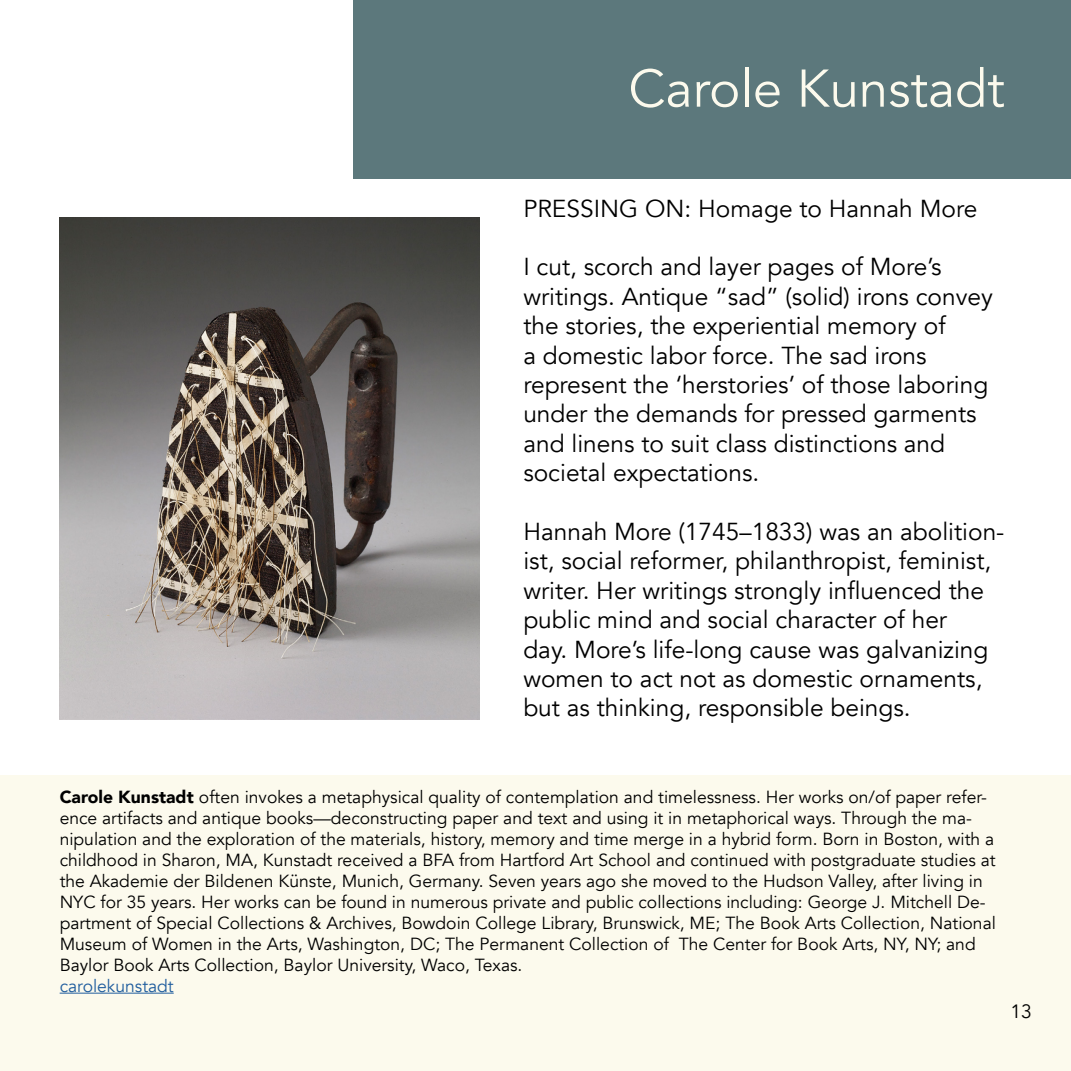
<style>
.page{position:relative;width:1071px;height:1071px;background:#fff}
.page>*{position:absolute;margin:0;border:0;box-sizing:border-box;transform-origin:0 0}
.t1{font:52.5px "Avenir";color:#fcfaed}
.t2{font:24.5px/29.4px "Avenir";color:#000}
.t3{font:19.25px "Avenir";color:#000}
.t4{font:17.5px/21px "Avenir";color:#000}
.t5{font:17.5px "Avenir";color:#215e9e}
.s1{font-weight:900}
</style>
<div class="page">
<div style="left:353px;top:0;width:718px;height:179px;background:#5c787c"></div>
<div style="left:0;top:775px;width:1071px;height:296px;background:#fcfaed"></div>
<hr style="left:60px;top:993px;width:114px;height:1px;background:#215e9e">
<img style="left:60px;top:217px;width:419px;height:502px">
<h1 class="t1" style="left:628px;top:57px;width:378px">Carole Kunstadt</h1>
<h2 class="t2" style="left:523px;top:194px;width:456px">PRESSING ON: Homage to Hannah More</h2>
<p class="t2" style="left:523px;top:253px;width:471px">I cut, scorch and layer pages of More’s writings. Antique “sad” (solid) irons convey the stories, the experiential memory of<br>a domestic labor force. The sad irons represent the ‘herstories’ of those laboring under the demands for pressed garments and linens to suit class distinctions and societal expectations.</p>
<p class="t2" style="left:523px;top:517px;width:483px">Hannah More (1745–1833) was an abolition&shy;ist, social reformer, philanthropist, feminist, writer. Her writings strongly influenced the public mind and social character of her<br>day. More’s life-long cause was galvanizing women to act not as domestic ornaments, but as thinking, responsible beings.</p>
<p class="t4" style="left:60px;top:787px;width:938px"><span class="s1">Carole Kunstadt</span> often invokes a metaphysical quality of contemplation and timelessness. Her works on/of paper refer&shy;ence artifacts and antique books—deconstructing paper and text and using it in metaphorical ways. Through the ma&shy;nipulation and the exploration of the materials, history, memory and time merge in a hybrid form. Born in Boston, with a childhood in Sharon, MA, Kunstadt received a BFA from Hartford Art School and continued with postgraduate studies at the Akademie der Bildenen Künste, Munich, Germany. Seven years ago she moved to the Hudson Valley, after living in NYC for 35 years. Her works can be found in numerous private and public collections including: George J. Mitchell De&shy;partment of Special Collections &amp; Archives, Bowdoin College Library, Brunswick, ME; The Book Arts Collection, National Museum of Women in the Arts, Washington, DC; The Permanent Collection of The Center for Book Arts, NY, NY; and Baylor Book Arts Collection, Baylor University, Waco, Texas.</p>
<p class="t5" style="left:60px;top:975px;width:116px">carolekunstadt</p>
<p class="t3" style="left:1011px;top:1000px;width:23px">13</p>
</div>
